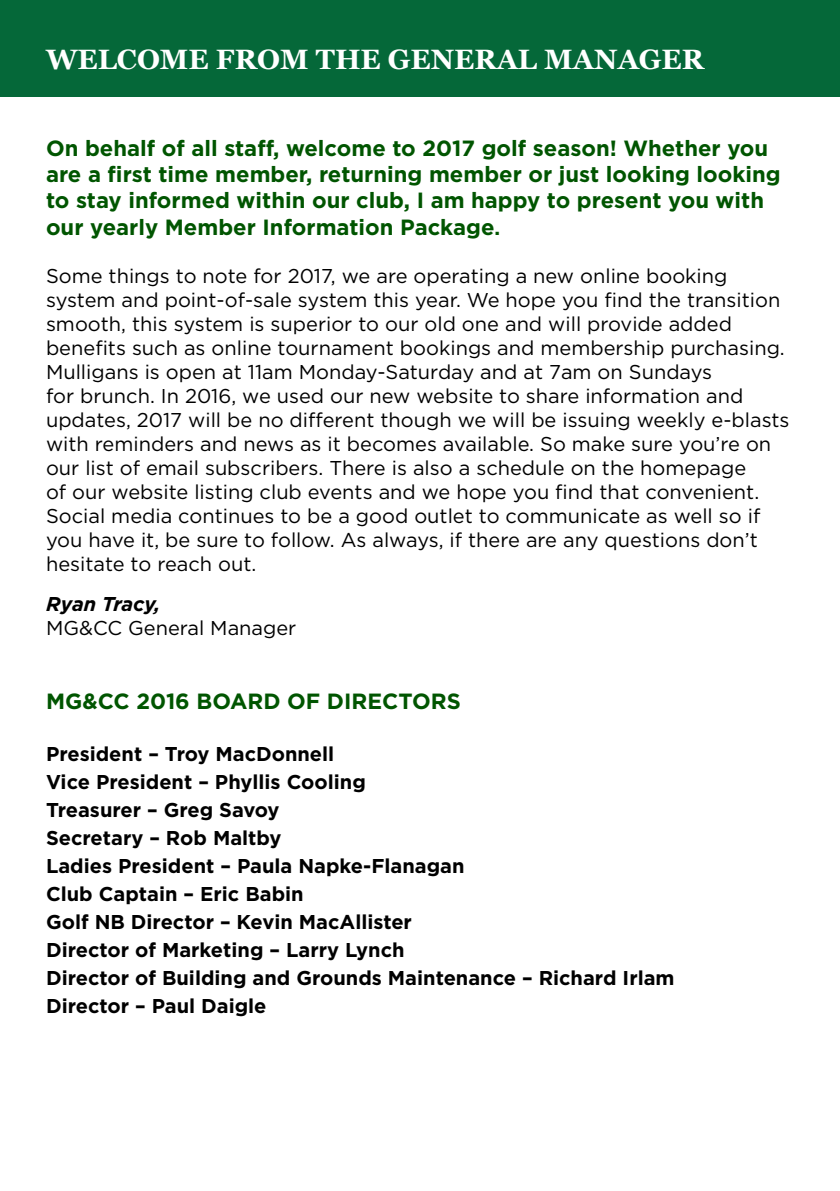
<style>
.page{position:relative;width:840px;height:1191px;background:#fff}
.page>*{position:absolute;margin:0;border:0;box-sizing:border-box;transform-origin:0 0}
.t1{font:700 28px "Georgia";color:#fff}
.t2{font:700 22px/26.4px "Gotham";color:#050}
.t3{font:20px/24px "Gotham";color:#000}
.t4{font:700 20px/28px "Gotham";color:#000}
.t5{font:italic 700 20px "Gotham";letter-spacing:-.015em;color:#000}
.s1{font-size:20px}
</style>
<div class="page">
<div style="left:0;top:0;width:840px;height:97px;background:#056839"></div>
<h1 class="t1" style="left:46px;top:38px;width:659px">WELCOME FROM THE GENERAL MANAGER</h1>
<p class="t2" style="left:46px;top:134px;width:736px">On behalf of all staff, welcome to 2017 golf season! Whether you are a first time member, returning member or just looking looking to stay informed within our club, I am happy to present you with our yearly Member Information Package<span class="s1">.</span></p>
<p class="t3" style="left:46px;top:263px;width:745px">Some things to note for 2017, we are operating a new online booking system and point-of-sale system this year. We hope you find the transition smooth, this system is superior to our old one and will provide added benefits such as online tournament bookings and membership purchasing.<br>Mulligans is open at 11am Monday-Saturday and at 7am on Sundays<br>for brunch. In 2016, we used our new website to share information and updates, 2017 will be no different though we will be issuing weekly e-blasts with reminders and news as it becomes available. So make sure you’re on our list of email subscribers. There is also a schedule on the homepage<br>of our website listing club events and we hope you find that convenient.<br>Social media continues to be a good outlet to communicate as well so if you have it, be sure to follow. As always, if there are any questions don’t hesitate to reach out.</p>
<p class="t5" style="left:46px;top:590px;width:116px">Ryan Tracy,</p>
<p class="t3" style="left:46px;top:615px;width:252px">MG&amp;CC General Manager</p>
<p class="t2" style="left:46px;top:688px;width:416px">MG&amp;CC 2016 Board o f Di recto rs</p>
<p class="t4" style="left:46px;top:740px;width:630px">President – Troy MacDonnell<br>Vice President – Phyllis Cooling<br>Treasurer – Greg Savoy<br>Secretary – Rob Maltby<br>Ladies President – Paula Napke-Flanagan<br>Club Captain – Eric Babin<br>Golf NB Director – Kevin MacAllister<br>Director of Marketing – Larry Lynch<br>Director of Building and Grounds Maintenance – Richard Irlam<br>Director – Paul Daigle</p>
</div>
